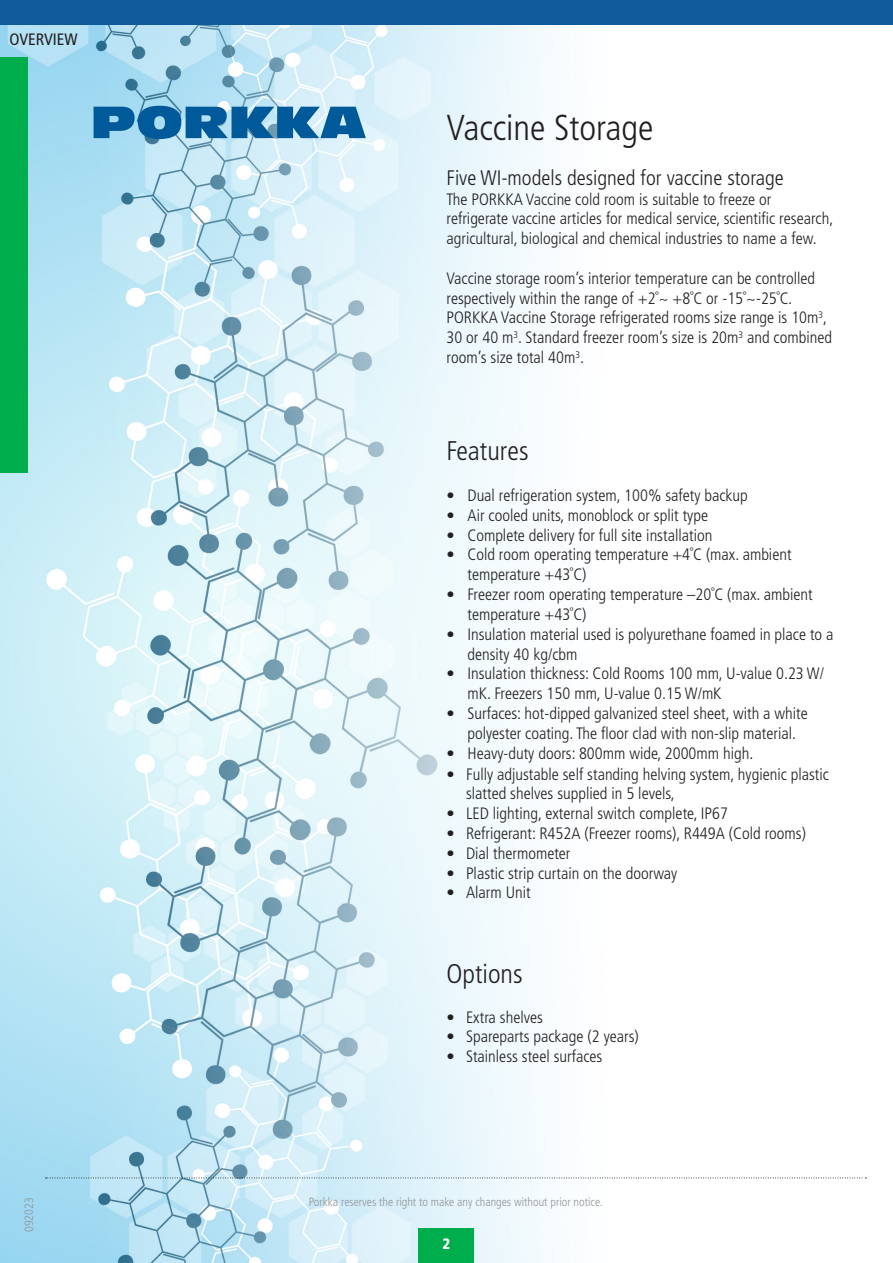
<style>
.page{position:relative;width:893px;height:1263px;background:#fff}
.page>*{position:absolute;margin:0;border:0;box-sizing:border-box;transform-origin:0 0}
.Body_Paragraph{font:300 condensed 36px "Frutiger";color:#231f20}
.Body_Paragraph-2{font:300 condensed 27px "Frutiger";color:#231f20}
.Body_Paragraph-3{font:300 condensed 21px "Frutiger";color:#231f20}
.Body_Paragraph-4{font:300 condensed 16.5px/19.8px "Frutiger";color:#231f20}
.t1{font:condensed 16.5px "Frutiger";color:#231f20}
.t2{font:900 condensed 15px "Frutiger";color:#fff}
.t3{font:300 condensed 12px "Frutiger";color:#939598}
</style>
<div class="page">
<img style="left:0;top:24px;width:893px;height:1239px">
<div style="left:0;top:57px;width:28px;height:416px;background:#00ad4c"></div>
<div style="left:0;top:0;width:893px;height:24px;background:#105a9c"></div>
<div style="left:419px;top:1228px;width:55px;height:35px;background:#00ad4c"></div>
<svg style="left:45px;top:1177px;width:821px;height:1px"></svg>
<svg style="left:94px;top:106px;width:272px;height:33px;background:#3781b2"></svg>
<p class="t1" style="left:10px;top:30px;width:70px">OVERVIEW</p>
<p class="t3" style="left:22px;top:1232px;width:36px;rotate:-90deg">092023</p>
<p class="Body_Paragraph" style="left:446px;top:107px;width:209px">Vaccine Storage</p>
<p class="Body_Paragraph-3" style="left:446px;top:166px;width:339px">Five WI-models designed for vaccine storage</p>
<p class="Body_Paragraph-4" style="left:446px;top:189px;width:388px">The PORKKA Vaccine cold room is suitable to freeze or refrigerate vaccine articles for medical service, scientific research, agricultural, biological and chemical industries to name a few.</p>
<p class="Body_Paragraph-4" style="left:446px;top:268px;width:387px">Vaccine storage room’s interior temperature can be controlled respectively within the range of +2˚~ +8˚C or -15˚~-25˚C.<br>PORKKA Vaccine Storage refrigerated rooms size range is 10m<sup>3</sup>, 30 or 40 m<sup>3</sup>. Standard freezer room’s size is 20m<sup>3</sup> and combined room’s size total 40m<sup>3</sup>.</p>
<p class="Body_Paragraph-2" style="left:446px;top:436px;width:84px">Features</p>
<p class="Body_Paragraph-4" style="left:446px;top:486px;width:303px">• Dual refrigeration system, 100% safety backup</p>
<p class="Body_Paragraph-4" style="left:446px;top:505px;width:263px">• Air cooled units, monoblock or split type</p>
<p class="Body_Paragraph-4" style="left:446px;top:525px;width:267px">• Complete delivery for full site installation</p>
<p class="Body_Paragraph-4" style="left:467px;top:545px;width:326px;text-indent:-21px">• Cold room operating temperature +4˚C (max. ambient temperature +43˚C)</p>
<p class="Body_Paragraph-4" style="left:467px;top:585px;width:347px;text-indent:-21px">• Freezer room operating temperature –20˚C (max. ambient temperature +43˚C)</p>
<p class="Body_Paragraph-4" style="left:467px;top:624px;width:368px;text-indent:-21px">• Insulation material used is polyurethane foamed in place to a density 40 kg/cbm</p>
<p class="Body_Paragraph-4" style="left:467px;top:664px;width:358px;text-indent:-21px">• Insulation thickness: Cold Rooms 100 mm, U-value 0.23 W/ mK. Freezers 150 mm, U-value 0.15 W/mK</p>
<p class="Body_Paragraph-4" style="left:446px;top:703px;width:363px;text-align:center">• Surfaces: hot-dipped galvanized steel sheet, with a white polyester coating. The floor clad with non-slip material.</p>
<p class="Body_Paragraph-4" style="left:446px;top:743px;width:308px">• Heavy-duty doors: 800mm wide, 2000mm high.</p>
<p class="Body_Paragraph-4" style="left:446px;top:764px;width:384px">• Fully adjustable self standing helving system, hygienic plastic</p>
<p class="Body_Paragraph-4" style="left:466px;top:784px;width:210px">slatted shelves supplied in 5 levels,</p>
<p class="Body_Paragraph-4" style="left:446px;top:804px;width:283px">• LED lighting, external switch complete, IP67</p>
<p class="Body_Paragraph-4" style="left:446px;top:823px;width:361px">• Refrigerant: R452A (Freezer rooms), R449A (Cold rooms)</p>
<p class="Body_Paragraph-4" style="left:446px;top:843px;width:126px">• Dial thermometer</p>
<p class="Body_Paragraph-4" style="left:446px;top:863px;width:232px">• Plastic strip curtain on the doorway</p>
<p class="Body_Paragraph-4" style="left:446px;top:883px;width:86px">• Alarm Unit</p>
<p class="Body_Paragraph-2" style="left:446px;top:958px;width:78px">Options</p>
<p class="Body_Paragraph-4" style="left:446px;top:1007px;width:98px">• Extra shelves</p>
<p class="Body_Paragraph-4" style="left:446px;top:1027px;width:194px">• Spareparts package (2 years)</p>
<p class="Body_Paragraph-4" style="left:446px;top:1047px;width:157px">• Stainless steel surfaces</p>
<p class="t3" style="left:309px;top:1195px;width:295px">Porkka reserves the right to make any changes without prior notice.</p>
<p class="t2" style="left:443px;top:1234px;width:9px">2</p>
</div>
